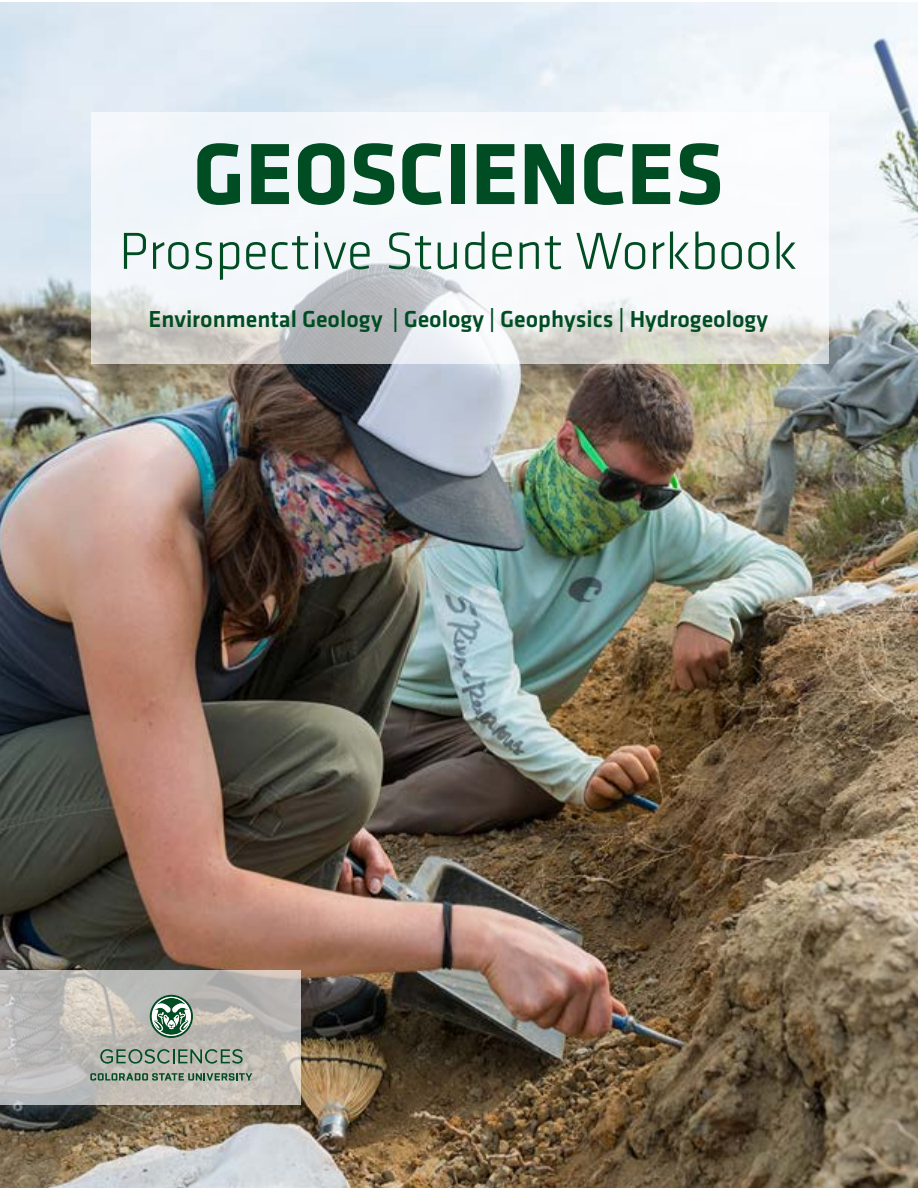
<style>
.page{position:relative;width:918px;height:1188px;background:#fff}
.page>*{position:absolute;margin:0;border:0;box-sizing:border-box;transform-origin:0 0}
.t1{font:700 90px "Klavika";color:#004c23}
.t2{font:300 54px "Klavika";color:#004c23}
.t3{font:500 24px "Klavika";color:#004c23}
</style>
<div class="page">
<img style="left:0;top:2px;width:918px;height:1186px">
<svg style="left:91px;top:112px;width:737px;height:251px;fill:#f5f8fb"></svg>
<svg style="left:0;top:970px;width:300px;height:135px;background:#bebbb7"></svg>
<svg style="left:100px;top:1049px;width:143px;height:15px;background:#869989"></svg>
<svg style="left:150px;top:995px;width:43px;height:43px"></svg>
<svg style="left:90px;top:1073px;width:162px;height:8px"></svg>
<h1 class="t1" style="left:193px;top:109px;width:532px">GEOSCIENCES</h1>
<h2 class="t2" style="left:119px;top:218px;width:680px">Prospective Student Workbook</h2>
<p class="t3" style="left:148px;top:303px;width:621px">Environmental Geology | Geology | Geophysics | Hydrogeology</p>
</div>
